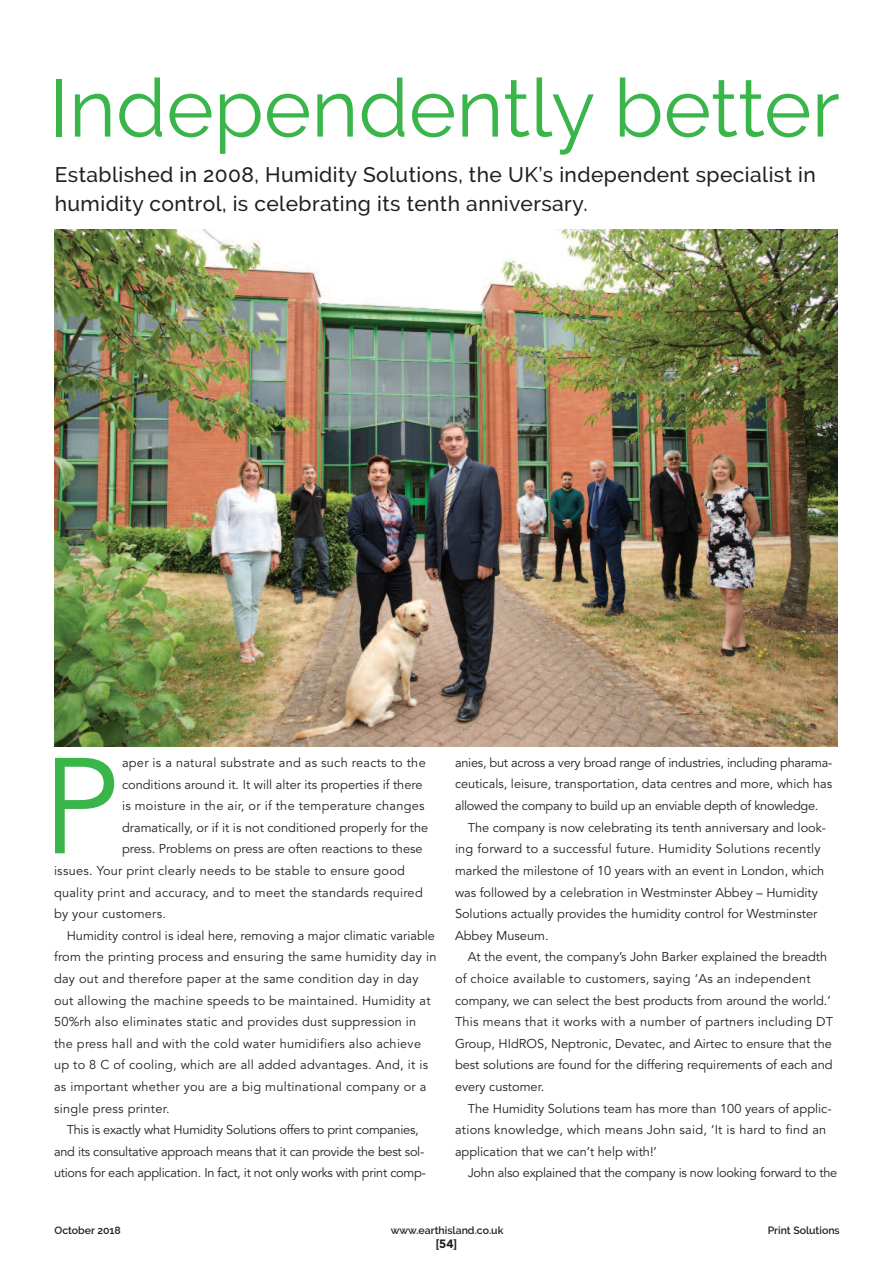
<style>
.page{position:relative;width:893px;height:1263px;background:#fff}
.page>*{position:absolute;margin:0;border:0;box-sizing:border-box;transform-origin:0 0}
.t1{font:134.7px "Avenir";color:#3ab54a}
.t2{font:81px "Raleway";color:#3ab54a}
.t3{font:500 21px/29.5px "Raleway";letter-spacing:.02em;color:#231f20}
.t4{font:12.75px/21.6px "Avenir";color:#231f20}
.t5{font:12.75px "Avenir";letter-spacing:.02em;color:#231f20}
.t6{font:12.75px "Avenir";letter-spacing:-.02em;color:#231f20}
.t7{font:900 12px "Avenir";color:#231f20}
.t8{font:600 10.5px "Raleway";color:#231f20}
</style>
<div class="page">
<img style="left:54px;top:229px;width:783px;height:518px">
<h2 class="t2" style="left:49px;top:61px;width:793px">Independently better</h2>
<h3 class="t3" style="left:55px;top:159px;width:763px">Established in 2008, Humidity Solutions, the UK’s independent specialist in humidity control, is celebrating its tenth anniversary.</h3>
<h1 class="t1" style="left:42px;top:727px;width:79px">P</h1>
<p class="t5" style="left:122px;top:755px;width:305px">aper is a natural substrate and as such reacts to the</p>
<p class="t4" style="left:122px;top:773px;width:302px">conditions around it. It will alter its properties if there</p>
<p class="t5" style="left:122px;top:798px;width:304px">is moisture in the air, or if the temperature changes</p>
<p class="t4" style="left:122px;top:817px;width:308px">dramatically, or if it is not conditioned properly for the</p>
<p class="t4" style="left:122px;top:838px;width:302px">press. Problems on press are often reactions to these</p>
<p class="t5" style="left:54px;top:863px;width:353px">issues. Your print clearly needs to be stable to ensure good</p>
<p class="t5" style="left:54px;top:884px;width:370px">quality print and accuracy, and to meet the standards required</p>
<p class="t5" style="left:54px;top:906px;width:114px">by your customers.</p>
<p class="t4" style="left:67px;top:925px;width:370px">Humidity control is ideal here, removing a major climatic variable</p>
<p class="t5" style="left:54px;top:949px;width:384px">from the printing process and ensuring the same humidity day in</p>
<p class="t5" style="left:54px;top:971px;width:366px">day out and therefore paper at the same condition day in day</p>
<p class="t5" style="left:54px;top:992px;width:378px">out allowing the machine speeds to be maintained. Humidity at</p>
<p class="t5" style="left:54px;top:1014px;width:364px">50%rh also eliminates static and provides dust suppression in</p>
<p class="t5" style="left:54px;top:1036px;width:369px">the press hall and with the cold water humidifiers also achieve</p>
<p class="t5" style="left:54px;top:1057px;width:376px">up to 8 C of cooling, which are all added advantages. And, it is</p>
<p class="t5" style="left:54px;top:1079px;width:374px">as important whether you are a big multinational company or a</p>
<p class="t5" style="left:54px;top:1100px;width:117px">single press printer.</p>
<p class="t6" style="left:67px;top:1122px;width:353px">This is exactly what Humidity Solutions offers to print companies,</p>
<p class="t6" style="left:54px;top:1144px;width:372px">and its consultative approach means that it can provide the best sol-</p>
<p class="t6" style="left:54px;top:1165px;width:373px">utions for each application. In fact, it not only works with print comp-</p>
<p class="t4" style="left:455px;top:752px;width:379px;text-align:justify">anies, but across a very broad range of industries, including pharama&shy;ceuticals, leisure, transportation, data centres and more, which has allowed the company to build up an enviable depth of knowledge.</p>
<p class="t4" style="left:455px;top:817px;width:373px;text-indent:13px">The company is now celebrating its tenth anniversary and look&shy;ing forward to a successful future. Humidity Solutions recently marked the milestone of 10 years with an event in London, which was followed by a celebration in Westminster Abbey – Humidity Solutions actually provides the humidity control for Westminster Abbey Museum.</p>
<p class="t4" style="left:455px;top:946px;width:380px;text-indent:13px">At the event, the company’s John Barker explained the breadth of choice available to customers, saying ‘As an independent company, we can select the best products from around the world.’ This means that it works with a number of partners including DT Group, HIdROS, Neptronic, Devatec, and Airtec to ensure that the best solutions are found for the differing requirements of each and every customer.</p>
<p class="t4" style="left:455px;top:1097px;width:378px;text-indent:13px">The Humidity Solutions team has more than 100 years of applic&shy;ations knowledge, which means John said, ‘It is hard to find an application that we can’t help with!’</p>
<p class="t6" style="left:468px;top:1165px;width:371px">John also explained that the company is now looking forward to the</p>
<p class="t8" style="left:54px;top:1224px;width:68px">October 2018</p>
<p class="t8" style="left:391px;top:1224px;width:114px">www.earthisland.co.uk</p>
<p class="t8" style="left:768px;top:1224px;width:74px">Print Solutions</p>
<p class="t7" style="left:436px;top:1234px;width:23px">[54]</p>
</div>
